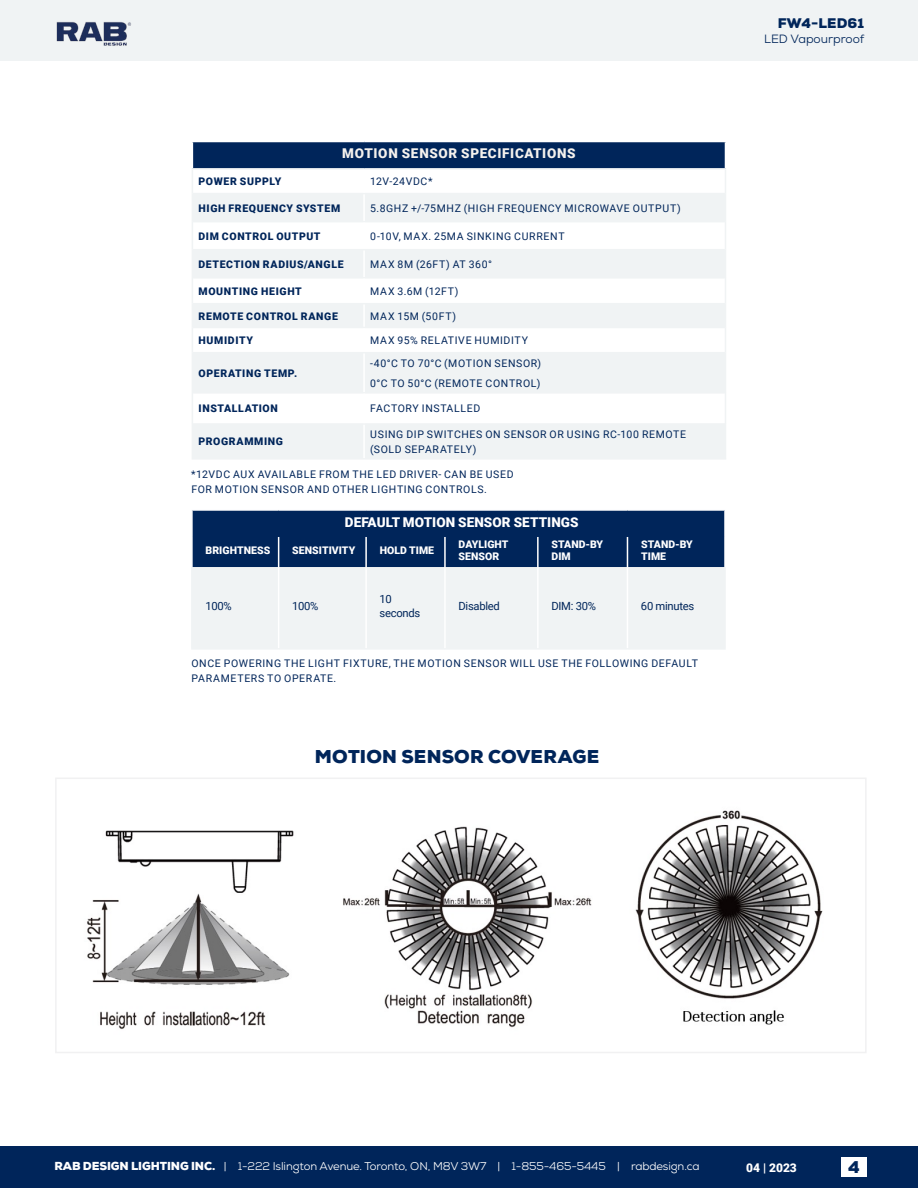
<style>
.page{position:relative;width:918px;height:1188px;background:#fff}
.page>*{position:absolute;margin:0;border:0;box-sizing:border-box;transform-origin:0 0}
.t1{font:900 18px "Nexa";letter-spacing:.01em;color:#00255a}
.t2{font:900 16.5px "Nexa";color:#00255a}
.t3{font:900 13.5px "Roboto";letter-spacing:.005em;color:#fff}
.t4{font:900 13.5px "Roboto";letter-spacing:.05em;color:#f5f1ed}
.t5{font:900 13.5px "Nexa";letter-spacing:.01em;color:#00255a}
.t6{font:12px "Nexa";color:#00255a}
.t7{font:900 12px "Roboto";color:#fff}
.t8{font:11.25px "Nexa";letter-spacing:-.01em;color:#fff}
.t9{font:11.25px/13.5px "Roboto";letter-spacing:-.025em;color:#00255a}
.t10{font:10.5px/15px "Roboto";letter-spacing:.06em;color:#00255a}
.t11{font:900 10.5px "Roboto";letter-spacing:.06em;color:#00255a}
.t12{font:900 10.5px/11.2px "Roboto";letter-spacing:.005em;color:#fff}
.s1{font-weight:900}
</style>
<div class="page">
<div style="left:0;top:1147px;width:918px;height:41px;background:#00255a"></div>
<div style="left:0;top:0;width:918px;height:60px;background:#f0f3f4"></div>
<img style="left:56px;top:22px;width:75px;height:24px">
<div style="left:841px;top:1158px;width:26px;height:19px;background:#fff"></div>
<div style="left:55px;top:778px;width:812px;height:275px;border:2px solid #f1f1f2"></div>
<img style="left:87px;top:810px;width:736px;height:219px">
<div style="left:193px;top:511px;width:531px;height:56px;background:#00255a"></div>
<div style="left:193px;top:567px;width:531px;height:81px;background:#f0f3f4"></div>
<hr style="left:191px;top:567px;width:2px;height:81px;background:#f0f3f4">
<hr style="left:724px;top:567px;width:2px;height:81px;background:#f0f3f4">
<hr style="left:191px;top:648px;width:88px;height:2px;background:#f0f3f4">
<hr style="left:279px;top:648px;width:87px;height:2px;background:#f0f3f4">
<hr style="left:366px;top:648px;width:79px;height:2px;background:#f0f3f4">
<hr style="left:445px;top:648px;width:93px;height:2px;background:#f0f3f4">
<hr style="left:538px;top:648px;width:89px;height:2px;background:#f0f3f4">
<hr style="left:627px;top:648px;width:99px;height:2px;background:#f0f3f4">
<hr style="left:278px;top:567px;width:1px;height:81px;background:#fff">
<hr style="left:365px;top:567px;width:2px;height:81px;background:#fff">
<hr style="left:444px;top:567px;width:2px;height:81px;background:#fff">
<hr style="left:537px;top:567px;width:2px;height:81px;background:#fff">
<hr style="left:627px;top:567px;width:1px;height:81px;background:#fff">
<hr style="left:278px;top:537px;width:1px;height:30px;background:#fff">
<hr style="left:365px;top:537px;width:2px;height:30px;background:#fff">
<hr style="left:444px;top:537px;width:2px;height:30px;background:#fff">
<hr style="left:537px;top:537px;width:2px;height:30px;background:#fff">
<hr style="left:627px;top:537px;width:1px;height:30px;background:#fff">
<div style="left:192px;top:142px;width:533px;height:27px;background:#00255a"></div>
<svg style="left:193px;top:194px;width:532px;height:264px;fill:#f0f3f4"></svg>
<hr style="left:192px;top:168px;width:172px;height:2px;background:#f0f3f4">
<hr style="left:364px;top:168px;width:362px;height:2px;background:#f0f3f4">
<hr style="left:193px;top:193px;width:171px;height:1px;background:#f0f3f4">
<hr style="left:364px;top:193px;width:361px;height:1px;background:#f0f3f4">
<hr style="left:193px;top:221px;width:171px;height:1px;background:#f0f3f4">
<hr style="left:364px;top:221px;width:361px;height:1px;background:#f0f3f4">
<hr style="left:193px;top:249px;width:171px;height:1px;background:#f0f3f4">
<hr style="left:364px;top:249px;width:361px;height:1px;background:#f0f3f4">
<hr style="left:193px;top:277px;width:171px;height:2px;background:#f0f3f4">
<hr style="left:364px;top:277px;width:361px;height:2px;background:#f0f3f4">
<hr style="left:193px;top:303px;width:171px;height:1px;background:#f0f3f4">
<hr style="left:364px;top:303px;width:361px;height:1px;background:#f0f3f4">
<hr style="left:193px;top:327px;width:171px;height:1px;background:#f0f3f4">
<hr style="left:364px;top:327px;width:361px;height:1px;background:#f0f3f4">
<hr style="left:193px;top:352px;width:171px;height:1px;background:#f0f3f4">
<hr style="left:364px;top:352px;width:361px;height:1px;background:#f0f3f4">
<hr style="left:193px;top:392px;width:171px;height:2px;background:#f0f3f4">
<hr style="left:364px;top:392px;width:361px;height:2px;background:#f0f3f4">
<hr style="left:193px;top:423px;width:171px;height:2px;background:#f0f3f4">
<hr style="left:364px;top:423px;width:361px;height:2px;background:#f0f3f4">
<hr style="left:192px;top:353px;width:1px;height:40px;background:#f0f3f4">
<hr style="left:725px;top:353px;width:1px;height:40px;background:#f0f3f4">
<hr style="left:192px;top:393px;width:1px;height:31px;background:#f0f3f4">
<hr style="left:725px;top:393px;width:1px;height:31px;background:#f0f3f4">
<hr style="left:192px;top:424px;width:1px;height:34px;background:#f0f3f4">
<hr style="left:725px;top:424px;width:1px;height:34px;background:#f0f3f4">
<hr style="left:192px;top:458px;width:172px;height:2px;background:#f0f3f4">
<hr style="left:364px;top:458px;width:362px;height:2px;background:#f0f3f4">
<hr style="left:363px;top:194px;width:2px;height:27px;background:#fff">
<hr style="left:363px;top:222px;width:2px;height:27px;background:#fff">
<hr style="left:363px;top:250px;width:2px;height:27px;background:#fff">
<hr style="left:363px;top:279px;width:2px;height:24px;background:#fff">
<hr style="left:363px;top:304px;width:2px;height:23px;background:#fff">
<hr style="left:363px;top:328px;width:2px;height:24px;background:#fff">
<hr style="left:363px;top:353px;width:2px;height:39px;background:#fff">
<hr style="left:363px;top:394px;width:2px;height:29px;background:#fff">
<hr style="left:363px;top:425px;width:2px;height:33px;background:#fff">
<svg style="left:725px;top:142px;width:1px;height:211px"></svg>
<svg style="left:192px;top:142px;width:1px;height:211px"></svg>
<p class="t4" style="left:342px;top:143px;width:235px">MOTION SENSOR SPECIFICATIONS</p>
<p class="t11" style="left:199px;top:174px;width:84px">POWER SUPPLY</p>
<p class="t10" style="left:370px;top:174px;width:64px">12V-24VDC*</p>
<p class="t11" style="left:199px;top:200px;width:143px">HIGH FREQUENCY SYSTEM</p>
<p class="t10" style="left:370px;top:200px;width:312px">5.8GHZ +/-75MHZ (HIGH FREQUENCY MICROWAVE OUTPUT)</p>
<p class="t11" style="left:199px;top:229px;width:123px">DIM CONTROL OUTPUT</p>
<p class="t10" style="left:370px;top:228px;width:196px">0-10V, MAX. 25MA SINKING CURRENT</p>
<p class="t11" style="left:199px;top:257px;width:146px">DETECTION RADIUS/ANGLE</p>
<p class="t10" style="left:370px;top:256px;width:123px">MAX 8M (26FT) AT 360°</p>
<p class="t11" style="left:199px;top:284px;width:105px">MOUNTING HEIGHT</p>
<p class="t10" style="left:370px;top:283px;width:90px">MAX 3.6M (12FT)</p>
<p class="t11" style="left:199px;top:308px;width:141px">REMOTE CONTROL RANGE</p>
<p class="t10" style="left:370px;top:308px;width:87px">MAX 15M (50FT)</p>
<p class="t11" style="left:199px;top:333px;width:56px">HUMIDITY</p>
<p class="t10" style="left:370px;top:332px;width:159px">MAX 95% RELATIVE HUMIDITY</p>
<p class="t11" style="left:199px;top:366px;width:100px">OPERATING TEMP.</p>
<p class="t10" style="left:370px;top:352px;width:173px;line-height:20.2px">-40°C TO 70°C (MOTION SENSOR)<br>0°C TO 50°C (REMOTE CONTROL)</p>
<p class="t11" style="left:199px;top:401px;width:81px">INSTALLATION</p>
<p class="t10" style="left:370px;top:401px;width:112px">FACTORY INSTALLED</p>
<p class="t11" style="left:199px;top:434px;width:86px">PROGRAMMING</p>
<p class="t10" style="left:370px;top:426px;width:318px">USING DIP SWITCHES ON SENSOR OR USING RC-100 REMOTE (SOLD SEPARATELY)</p>
<p class="t10" style="left:191px;top:466px;width:324px">*12VDC AUX AVAILABLE FROM THE LED DRIVER- CAN BE USED<br>FOR MOTION SENSOR AND OTHER LIGHTING CONTROLS.</p>
<p class="t3" style="left:345px;top:512px;width:235px">DEFAULT MOTION SENSOR SETTINGS</p>
<p class="t12" style="left:206px;top:544px;width:66px">BRIGHTNESS</p>
<p class="t12" style="left:292px;top:544px;width:64px">SENSITIVITY</p>
<p class="t12" style="left:380px;top:544px;width:56px">HOLD TIME</p>
<p class="t12" style="left:459px;top:539px;width:51px">DAYLIGHT<br>SENSOR</p>
<p class="t12" style="left:552px;top:539px;width:53px">STAND-BY<br>DIM</p>
<p class="t12" style="left:641px;top:539px;width:53px">STAND-BY<br>TIME</p>
<p class="t9" style="left:205px;top:599px;width:28px">100%</p>
<p class="t9" style="left:292px;top:599px;width:28px">100%</p>
<p class="t9" style="left:380px;top:592px;width:42px">10 seconds</p>
<p class="t9" style="left:458px;top:599px;width:43px">Disabled</p>
<p class="t9" style="left:551px;top:599px;width:46px">DIM: 30%</p>
<p class="t9" style="left:641px;top:599px;width:55px">60 minutes</p>
<p class="t10" style="left:191px;top:655px;width:508px">ONCE POWERING THE LIGHT FIXTURE, THE MOTION SENSOR WILL USE THE FOLLOWING DEFAULT<br>PARAMETERS TO OPERATE.</p>
<h1 class="t1" style="left:315px;top:744px;width:286px">MOTION SENSOR COVERAGE</h1>
<p class="t5" style="left:778px;top:14px;width:88px">FW4-LED61</p>
<p class="t6" style="left:764px;top:31px;width:102px">LED Vapourproof</p>
<p class="t8" style="left:54px;top:1159px;width:647px"><span class="s1">RAB DESIGN LIGHTING INC.</span> | 1-222 Islington Avenue. Toronto, ON, M8V 3W7 | 1-855-465-5445 | rabdesign.ca</p>
<p class="t7" style="left:746px;top:1159px;width:52px">04 | 2023</p>
<h2 class="t2" style="left:848px;top:1156px;width:13px">4</h2>
</div>
